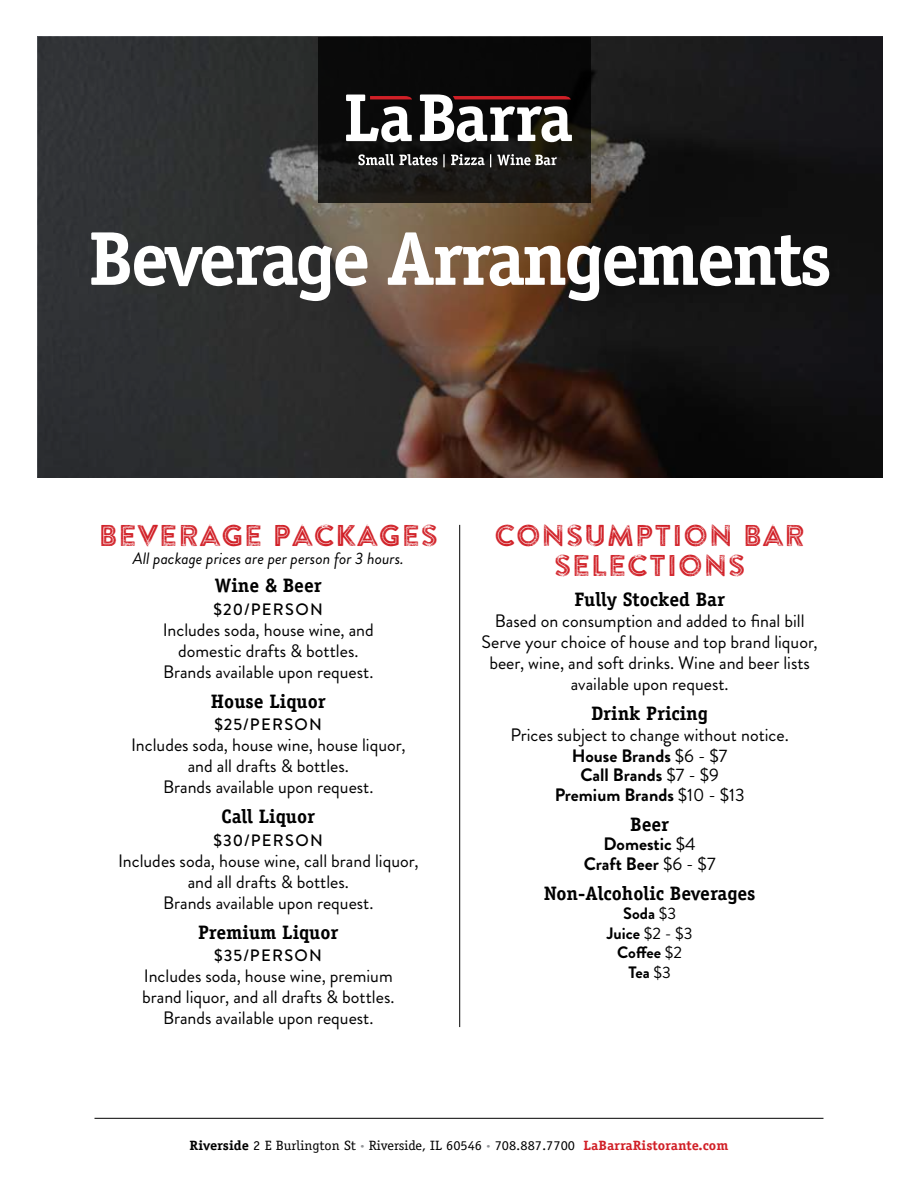
<style>
.page{position:relative;width:918px;height:1188px;background:#fff}
.page>*{position:absolute;margin:0;border:0;box-sizing:border-box;transform-origin:0 0}
.t1{font:700 76.5px "Officina Serif";letter-spacing:-.04em;color:#fff}
.t2{font:30px/30px "Brandon Printed Inline";letter-spacing:.01em;color:#d12027;text-align:center}
.t3{font:700 19.5px "Officina Serif";color:#000}
.t4{font:18px/21px "Brandon Grotesque";color:#000;text-align:center}
.t5{font:700 18px/19.5px "Brandon Grotesque";color:#000;text-align:center}
.t6{font:500 16.5px "Brandon Grotesque";letter-spacing:.08em;color:#000}
.t7{font:italic 16.5px "Brandon Grotesque";color:#000}
.t8{font:700 16.5px/19.5px "Brandon Grotesque";color:#000;text-align:center}
.t9{font:13.5px "Officina Serif";color:#000;scale:1.06 1}
.s1{font-weight:700}
.s2{font-weight:400}
.s3{font-size:7.5px;color:#939598}
.s4{font-weight:700;color:#d12027}
</style>
<div class="page">
<svg style="left:38px;top:37px;width:844px;height:440px;background:#2e2926"></svg>
<hr style="left:94px;top:1118px;width:730px;height:1px;background:#000">
<div style="left:319px;top:37px;width:272px;height:165px;background:linear-gradient(to bottom,#020304,#1c1a17)"></div>
<svg style="left:358px;top:154px;width:199px;height:13px"></svg>
<svg style="left:420px;top:94px;width:152px;height:48px"></svg>
<svg style="left:346px;top:95px;width:66px;height:47px"></svg>
<hr style="left:459px;top:525px;width:1px;height:502px;background:#000">
<h1 class="t1" style="left:88px;top:211px;width:745px">Beverage Arrangements</h1>
<h2 class="t2" style="left:98px;top:520px;width:341px">BEVERAGE PACKAGES</h2>
<p class="t7" style="left:133px;top:547px;width:273px">All package prices are per person for 3 hours.</p>
<p class="t3" style="left:215px;top:574px;width:108px">Wine &amp; Beer</p>
<p class="t6" style="left:214px;top:598px;width:111px">$20/PERSON</p>
<p class="t4" style="left:163px;top:619px;width:213px">Includes soda, house wine, and domestic drafts &amp; bottles.<br>Brands available upon request.</p>
<p class="t3" style="left:211px;top:689px;width:116px">House Liquor</p>
<p class="t6" style="left:214px;top:713px;width:109px">$25/PERSON</p>
<p class="t4" style="left:131px;top:735px;width:276px">Includes soda, house wine, house liquor, and all drafts &amp; bottles.<br>Brands available upon request.</p>
<p class="t3" style="left:222px;top:805px;width:95px">Call Liquor</p>
<p class="t6" style="left:213px;top:829px;width:111px">$30/PERSON</p>
<p class="t4" style="left:118px;top:850px;width:302px">Includes soda, house wine, call brand liquor, and all drafts &amp; bottles.<br>Brands available upon request.</p>
<p class="t3" style="left:198px;top:920px;width:142px">Premium Liquor</p>
<p class="t6" style="left:214px;top:944px;width:109px">$35/PERSON</p>
<p class="t4" style="left:142px;top:966px;width:254px">Includes soda, house wine, premium brand liquor, and all drafts &amp; bottles.<br>Brands available upon request.</p>
<h2 class="t2" style="left:494px;top:520px;width:313px">CONSUMPTION BAR<br>SELECTIONS</h2>
<p class="t3" style="left:574px;top:587px;width:152px">Fully Stocked Bar</p>
<p class="t4" style="left:482px;top:610px;width:338px">Based on consumption and added to final bill Serve your choice of house and top brand liquor, beer, wine, and soft drinks. Wine and beer lists available upon request.</p>
<p class="t3" style="left:591px;top:701px;width:118px">Drink Pricing</p>
<p class="t4" style="left:510px;top:725px;width:280px;line-height:20px">Prices subject to change without notice.<br><span class="s1">House Brands</span> $6 - $7<br><span class="s1">Call Brands</span> $7 - $9<br><span class="s1">Premium Brands</span> $10 - $13</p>
<p class="t3" style="left:630px;top:812px;width:41px">Beer</p>
<p class="t5" style="left:584px;top:835px;width:133px">Domestic <span class="s2">$4<br></span>Craft Beer <span class="s2">$6 - $7</span></p>
<p class="t3" style="left:544px;top:881px;width:213px">Non-Alcoholic Beverages</p>
<p class="t8" style="left:607px;top:904px;width:87px">Soda <span class="s2">$3<br></span>Juice <span class="s2">$2 - $3<br></span>Coffee <span class="s2">$2<br></span>Tea <span class="s2">$3</span></p>
<p class="t9" style="left:190px;top:1138px;width:510px"><span class="s1">Riverside</span> 2 E Burlington St <span class="s3">•</span> Riverside, IL 60546 <span class="s3">•</span> 708.887.7700 <span class="s4">LaBarraRistorante.com</span></p>
</div>
